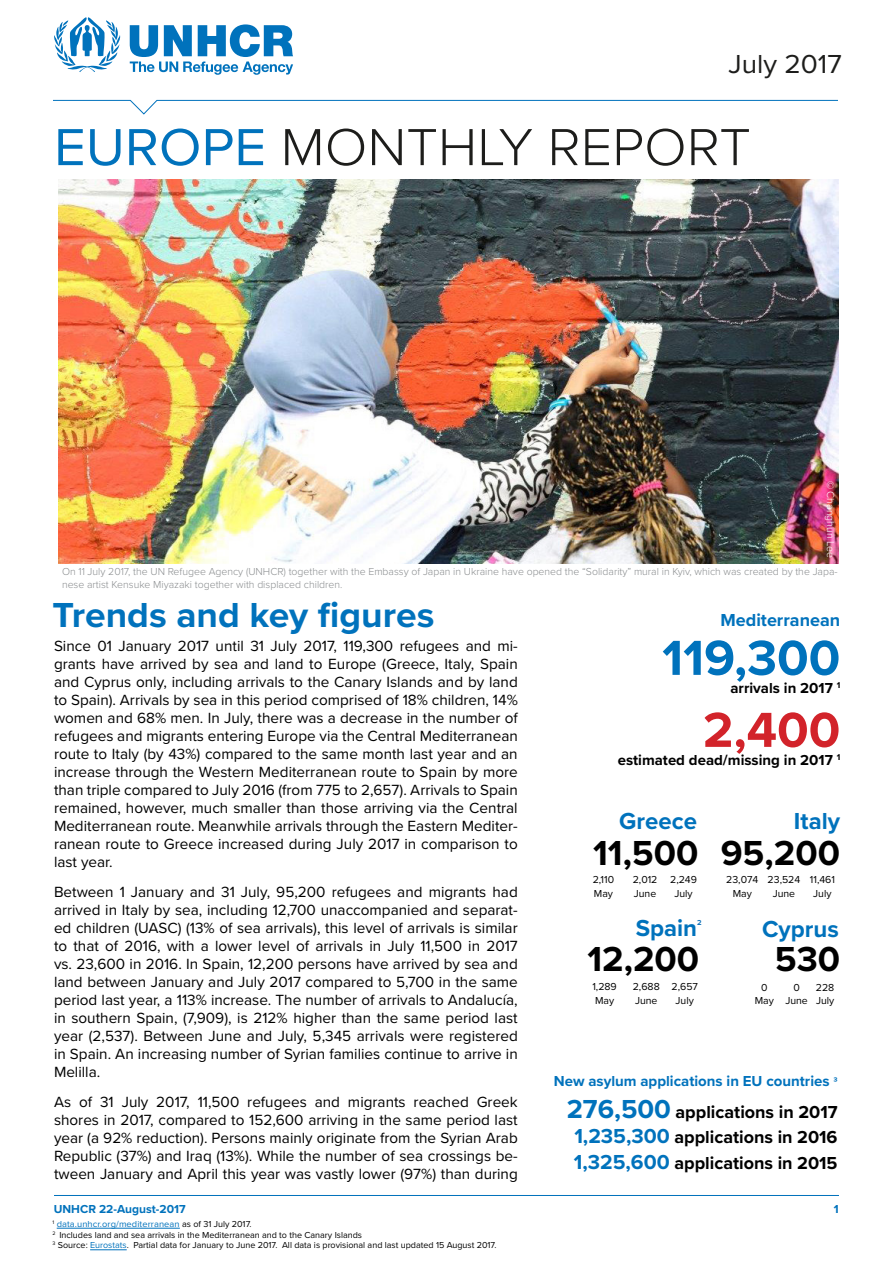
<style>
.page{position:relative;width:893px;height:1263px;background:#fff}
.page>*{position:absolute;margin:0;border:0;box-sizing:border-box;transform-origin:0 0}
.t1{font:300 54px "Proxima Nova";color:#1d1d1b}
.t2{font:700 51px "Proxima Nova";color:#0072bc}
.t3{font:700 51px "Proxima Nova";color:#d2232a}
.t4{font:700 36px "Proxima Nova";color:#000}
.t5{font:700 36px "Proxima Nova";color:#0072bc}
.t6{font:27px "Proxima Nova";color:#1d1d1b}
.t7{font:700 24px "Proxima Nova";color:#0072bc}
.t8{font:700 18px/25.2px "Proxima Nova";color:#000;text-align:center}
.t9{font:700 18px "Proxima Nova";color:#0072bc}
.t10{font:15.3px/18px "Proxima Nova";color:#000;text-align:justify}
.t11{font:700 15px "Proxima Nova";color:#000}
.t12{font:700 15px "Proxima Nova";color:#0072bc}
.t13{font:700 12px "Proxima Nova";color:#0072bc}
.t14{font:300 10.5px/12.6px "Proxima Nova";color:#898c8e}
.t15{font:10.5px/14px "Proxima Nova";color:#000}
.t16{font:300 10.5px "Proxima Nova";color:#fffffe}
.t17{font:9px/10.8px "Proxima Nova";color:#000}
.t18{font:700 7.5px "Proxima Nova";color:#1072ba}
.s1{font-weight:400;color:#0072bc}
.s2{font-size:10.5px}
.s3{font-size:27px;color:#0072bc}
.s4{font-size:21px;color:#0072bc}
.s5{color:#0072bc}
</style>
<div class="page">
<img style="left:59px;top:179px;width:780px;height:385px">
<hr style="left:57px;top:1228px;width:123px;height:1px;background:#0072bc">
<hr style="left:90px;top:1249px;width:37px;height:1px;background:#0072bc">
<svg style="left:54px;top:17px;width:67px;height:55px"></svg>
<svg style="left:130px;top:24px;width:163px;height:51px"></svg>
<svg style="left:54px;top:99px;width:784px;height:16px"></svg>
<hr style="left:54px;top:1195px;width:785px;height:1px;background:#0072bc">
<h3 class="t6" style="left:729px;top:44px;width:115px">July 2017</h3>
<h1 class="t1" style="left:54px;top:107px;width:698px"><span class="s1">EUROPE</span> MONTHLY REPORT</h1>
<p class="t16" style="left:838px;top:480px;width:79px;rotate:90deg">© Changhun Lee</p>
<p class="t14" style="left:62px;top:565px;width:777px">On 11 July 2017, the UN Refugee Agency (UNHCR) together with the Embassy of Japan in Ukraine have opened the “Solidarity” mural in Kyiv, which was created by the Japa&shy;nese artist Kensuke Miyazaki together with displaced children.</p>
<h3 class="t5" style="left:53px;top:588px;width:383px">Trends and key figures</h3>
<p class="t10" style="left:54px;top:636px;width:465px">Since 01 January 2017 until 31 July 2017, 119,300 refugees and mi&shy;grants have arrived by sea and land to Europe (Greece, Italy, Spain and Cyprus only, including arrivals to the Canary Islands and by land to Spain). Arrivals by sea in this period comprised of 18% children, 14% women and 68% men. In July, there was a decrease in the number of refugees and migrants entering Europe via the Central Mediterranean route to Italy (by 43%) compared to the same month last year and an increase through the Western Mediterranean route to Spain by more than triple compared to July 2016 (from 775 to 2,657). Arrivals to Spain remained, however, much smaller than those arriving via the Central Mediterranean route. Meanwhile arrivals through the Eastern Mediter&shy;ranean route to Greece increased during July 2017 in comparison to last year.</p>
<p class="t10" style="left:54px;top:882px;width:465px">Between 1 January and 31 July, 95,200 refugees and migrants had arrived in Italy by sea, including 12,700 unaccompanied and separat&shy;ed children (UASC) (13% of sea arrivals), this level of arrivals is similar to that of 2016, with a lower level of arrivals in July 11,500 in 2017 vs. 23,600 in 2016. In Spain, 12,200 persons have arrived by sea and land between January and July 2017 compared to 5,700 in the same period last year, a 113% increase. The number of arrivals to Andalucía, in southern Spain, (7,909), is 212% higher than the same period last year (2,537). Between June and July, 5,345 arrivals were registered in Spain. An increasing number of Syrian families continue to arrive in Melilla.</p>
<p class="t10" style="left:54px;top:1092px;width:465px">As of 31 July 2017, 11,500 refugees and migrants reached Greek shores in 2017, compared to 152,600 arriving in the same period last year (a 92% reduction). Persons mainly originate from the Syrian Arab Republic (37%) and Iraq (13%). While the number of sea crossings be&shy;tween January and April this year was vastly lower (97%) than during</p>
<p class="t9" style="left:720px;top:607px;width:121px">Mediterranean</p>
<h2 class="t2" style="left:662px;top:620px;width:180px">119,300</h2>
<p class="t11" style="left:730px;top:677px;width:111px">arrivals in 2017 <sup>1</sup></p>
<h2 class="t3" style="left:703px;top:692px;width:139px">2,400</h2>
<p class="t11" style="left:618px;top:749px;width:224px">estimated dead/missing in 2017 <sup>1</sup></p>
<h3 class="t7" style="left:619px;top:803px;width:79px">Greece</h3>
<h3 class="t7" style="left:794px;top:803px;width:48px">Italy</h3>
<h3 class="t4" style="left:593px;top:826px;width:248px">11,500 95,200</h3>
<p class="t15" style="left:593px;top:872px;width:23px">2,110</p>
<p class="t15" style="left:633px;top:872px;width:66px">2,012 2,249</p>
<p class="t15" style="left:594px;top:886px;width:21px">May</p>
<p class="t15" style="left:634px;top:886px;width:24px">June</p>
<p class="t15" style="left:674px;top:886px;width:20px">July</p>
<p class="t15" style="left:733px;top:872px;width:104px;text-indent:-6px">23,074 23,524 11,461<br>May</p>
<p class="t15" style="left:773px;top:886px;width:24px">June</p>
<p class="t15" style="left:813px;top:886px;width:20px">July</p>
<h3 class="t7" style="left:636px;top:910px;width:63px">Spain</h3>
<h3 class="t7" style="left:762px;top:911px;width:78px">Cyprus</h3>
<h3 class="t4" style="left:587px;top:932px;width:113px">12,200</h3>
<h3 class="t4" style="left:775px;top:932px;width:67px">530</h3>
<p class="t18" style="left:697px;top:916px;width:6px">2</p>
<p class="t15" style="left:592px;top:979px;width:26px">1,289</p>
<p class="t15" style="left:633px;top:979px;width:67px">2,688 2,657</p>
<p class="t15" style="left:595px;top:993px;width:21px">May</p>
<p class="t15" style="left:635px;top:993px;width:24px">June</p>
<p class="t15" style="left:676px;top:993px;width:20px">July</p>
<p class="t15" style="left:755px;top:980px;width:81px;line-height:13.4px;text-align:right">228<br>May June July</p>
<p class="t15" style="left:761px;top:980px;width:8px">0</p>
<p class="t15" style="left:793px;top:980px;width:8px">0</p>
<p class="t12" style="left:554px;top:1069px;width:285px">New asylum applications in EU countries <span class="s2">³</span></p>
<p class="t8" style="left:567px;top:1099px;width:272px"><span class="s3">276,500</span> applications in 2017<br><span class="s4">1,235,300</span> applications in 2016<br><span class="s4">1,325,600</span> applications in 2015</p>
<p class="t13" style="left:54px;top:1200px;width:133px">UNHCR 22-August-2017</p>
<p class="t13" style="left:834px;top:1200px;width:6px">1</p>
<p class="t17" style="left:53px;top:1218px;width:445px"><sup>1</sup> <span class="s5">data.unhcr.org/mediterranean</span> as of 31 July 2017.<br><sup>2</sup> Includes land and sea arrivals in the Mediterranean and to the Canary Islands<br><sup>3</sup> Source: <span class="s5">Eurostats</span>. Partial data for January to June 2017. All data is provisional and last updated 15 August 2017.</p>
</div>
